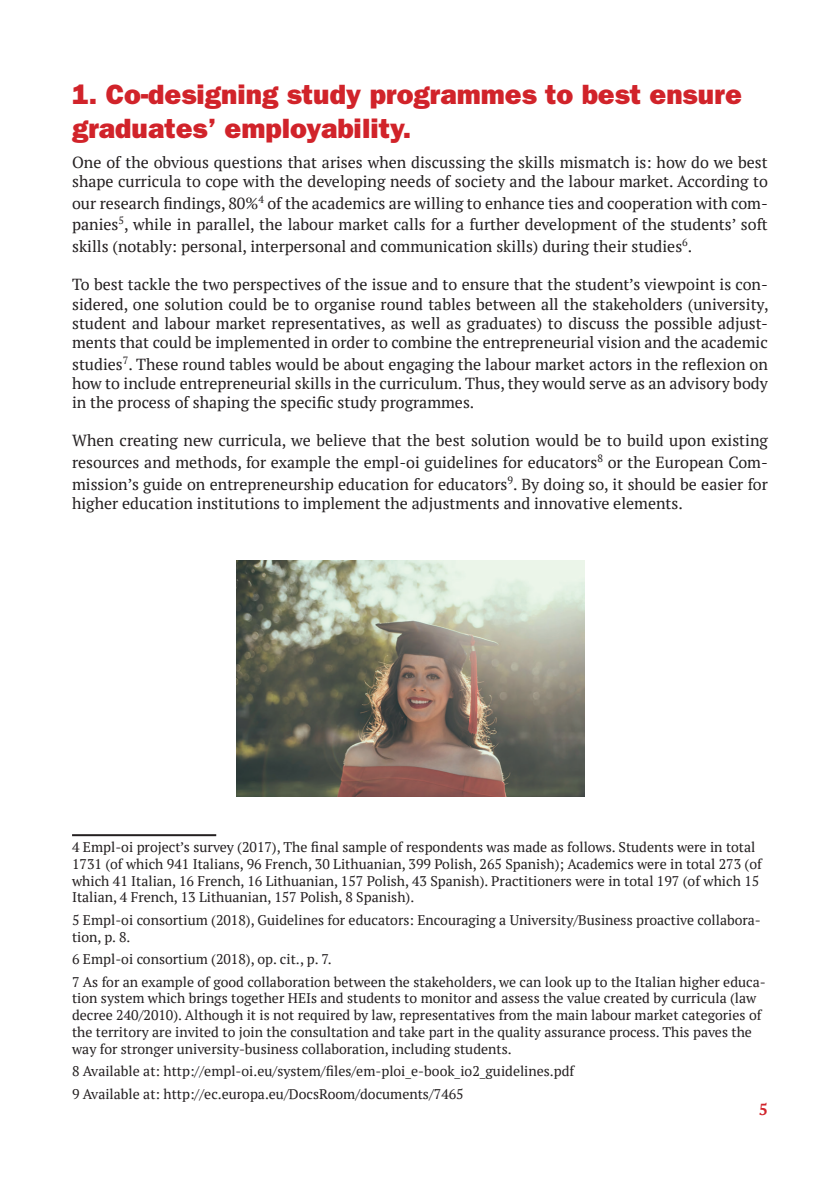
<style>
.page{position:relative;width:840px;height:1191px;background:#fff}
.page>*{position:absolute;margin:0;border:0;box-sizing:border-box;transform-origin:0 0}
.Style1{font:28px/33.6px "ITC Franklin Gothic Std Hvy";color:#d1232a}
.t1{font:16px/19.2px "PT Serif";color:#231f20;text-align:justify}
.t2{font:700 16px "PT Serif";color:#d1232a}
.Footnotes{font:14px/16.8px "PT Serif";color:#231f20}
</style>
<div class="page">
<hr style="left:72px;top:834px;width:144px;height:2px;background:#231f20">
<img style="left:236px;top:560px;width:348px;height:236px">
<p class="Style1" style="left:72px;top:78px;width:671px">1. Co-designing study programmes to best ensure graduates’ employability.</p>
<p class="t1" style="left:72px;top:152px;width:697px">One of the obvious questions that arises when discussing the skills mismatch is: how do we best shape curricula to cope with the developing needs of society and the labour market. According to</p>
<p class="t1" style="left:72px;top:192px;width:697px;line-height:21.6px">our research findings, 80%<sup>4</sup> of the academics are willing to enhance ties and cooperation with com&shy;panies<sup>5</sup>, while in parallel, the labour market calls for a further development of the students’ soft skills (notably: personal, interpersonal and communication skills) during their studies<sup>6</sup>.</p>
<p class="t1" style="left:72px;top:275px;width:697px">To best tackle the two perspectives of the issue and to ensure that the student’s viewpoint is con&shy;sidered, one solution could be to organise round tables between all the stakeholders (university, student and labour market representatives, as well as graduates) to discuss the possible adjust&shy;ments that could be implemented in order to combine the entrepreneurial vision and the academic</p>
<p class="t1" style="left:72px;top:354px;width:697px">studies<sup>7</sup>. These round tables would be about engaging the labour market actors in the reflexion on how to include entrepreneurial skills in the curriculum. Thus, they would serve as an advisory body in the process of shaping the specific study programmes.</p>
<p class="t1" style="left:72px;top:430px;width:697px;line-height:21.6px">When creating new curricula, we believe that the best solution would be to build upon existing resources and methods, for example the empl-oi guidelines for educators<sup>8</sup> or the European Com&shy;mission’s guide on entrepreneurship education for educators<sup>9</sup>. By doing so, it should be easier for</p>
<p class="t1" style="left:72px;top:493px;width:612px">higher education institutions to implement the adjustments and innovative elements.</p>
<p class="Footnotes" style="left:72px;top:838px;width:691px">4 Empl-oi project’s survey (2017), The final sample of respondents was made as follows. Students were in total 1731 (of which 941 Italians, 96 French, 30 Lithuanian, 399 Polish, 265 Spanish); Academics were in total 273 (of which 41 Italian, 16 French, 16 Lithuanian, 157 Polish, 43 Spanish). Practitioners were in total 197 (of which 15<br>Italian, 4 French, 13 Lithuanian, 157 Polish, 8 Spanish).</p>
<p class="Footnotes" style="left:72px;top:911px;width:690px">5 Empl-oi consortium (2018), Guidelines for educators: Encouraging a University/Business proactive collabora&shy;tion, p. 8.</p>
<p class="Footnotes" style="left:72px;top:950px;width:261px">6 Empl-oi consortium (2018), op. cit., p. 7.</p>
<p class="Footnotes" style="left:72px;top:973px;width:694px">7 As for an example of good collaboration between the stakeholders, we can look up to the Italian higher educa&shy;tion system which brings together HEIs and students to monitor and assess the value created by curricula (law decree 240/2010). Although it is not required by law, representatives from the main labour market categories of the territory are invited to join the consultation and take part in the quality assurance process. This paves the way for stronger university-business collaboration, including students.</p>
<p class="Footnotes" style="left:72px;top:1062px;width:503px">8 Available at: http://empl-oi.eu/system/files/em-ploi_e-book_io2_guidelines.pdf</p>
<p class="Footnotes" style="left:72px;top:1085px;width:393px">9 Available at: http://ec.europa.eu/DocsRoom/documents/7465</p>
<p class="t2" style="left:758px;top:1099px;width:11px">5</p>
</div>
